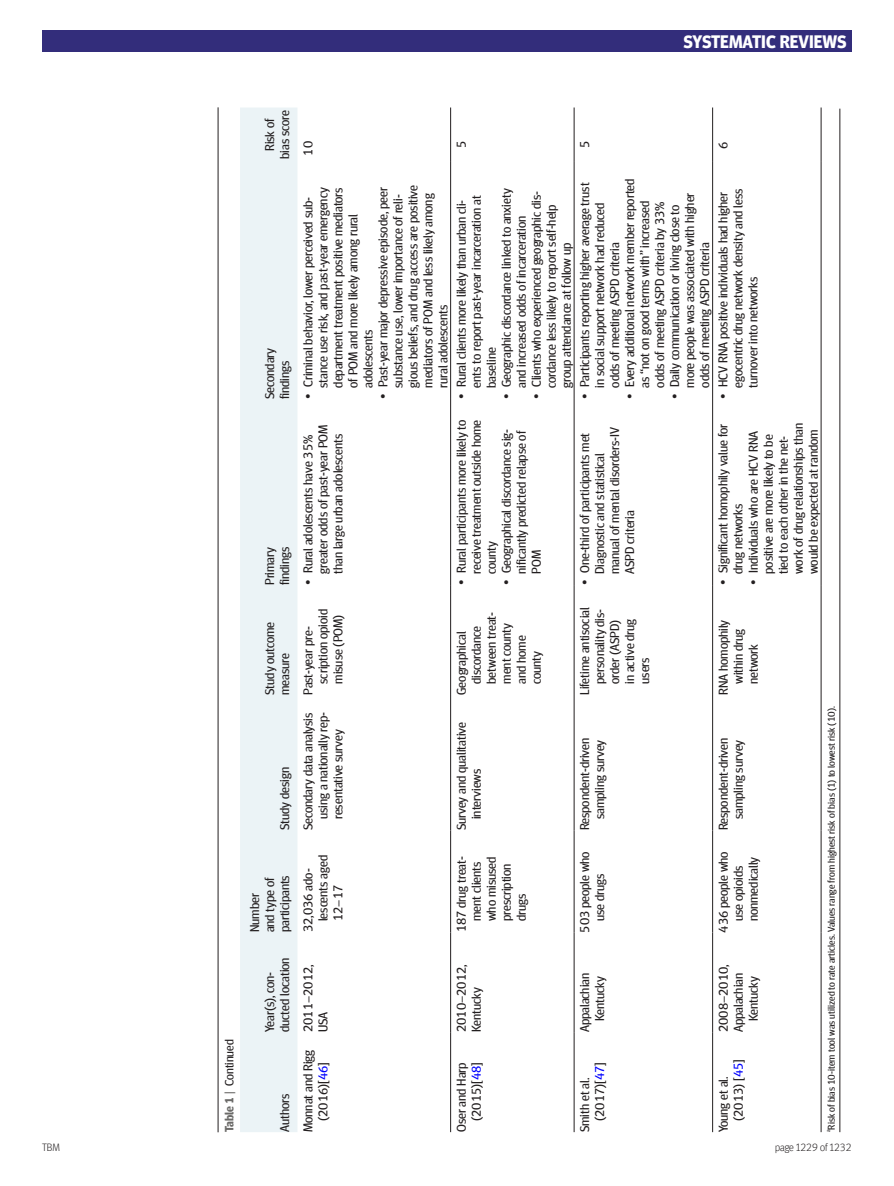
<style>
.page{position:relative;width:894px;height:1186px;background:#fff}
.page>*{position:absolute;margin:0;border:0;box-sizing:border-box;transform-origin:0 0}
.t1{font:700 18px "Meta Headline Offc";color:#fff}
.t2{font:12.75px/15px "Meta Headline Offc";color:#231f20}
.t3{font:12px "Meta Headline Offc";color:#231f20}
.t4{font:300 10.5px "Meta Headline Offc";color:#231f20}
.t5{font:9.75px "Meta Headline Offc";color:#231f20}
.t6{font:5.7px "Meta Headline Offc";color:#231f20}
.s1{font-weight:700;color:#6b6a68}
.s2{color:#6b6a68}
.s3{color:#00f}
</style>
<div class="page">
<div style="left:42px;top:30px;width:809px;height:21px;background:#332d7b"></div>
<hr style="left:839px;top:109px;width:1px;height:1023px;background:#231f20">
<div style="left:240px;top:108px;width:57px;height:1024px;background:#ebf3f6"></div>
<hr style="left:450px;top:1032px;width:1px;height:100px;background:#231f20">
<hr style="left:573px;top:1032px;width:1px;height:100px;background:#231f20">
<hr style="left:820px;top:1032px;width:1px;height:100px;background:#231f20">
<hr style="left:712px;top:1032px;width:1px;height:100px;background:#231f20">
<hr style="left:450px;top:932px;width:1px;height:100px;background:#231f20">
<hr style="left:450px;top:830px;width:1px;height:102px;background:#231f20">
<hr style="left:450px;top:695px;width:1px;height:135px;background:#231f20">
<hr style="left:450px;top:585px;width:1px;height:110px;background:#231f20">
<hr style="left:450px;top:399px;width:1px;height:186px;background:#231f20">
<hr style="left:450px;top:162px;width:1px;height:237px;background:#231f20">
<hr style="left:450px;top:108px;width:1px;height:54px;background:#231f20">
<hr style="left:573px;top:932px;width:1px;height:100px;background:#231f20">
<hr style="left:573px;top:830px;width:1px;height:102px;background:#231f20">
<hr style="left:573px;top:695px;width:1px;height:135px;background:#231f20">
<hr style="left:573px;top:585px;width:1px;height:110px;background:#231f20">
<hr style="left:573px;top:399px;width:1px;height:186px;background:#231f20">
<hr style="left:573px;top:162px;width:1px;height:237px;background:#231f20">
<hr style="left:573px;top:108px;width:1px;height:54px;background:#231f20">
<hr style="left:712px;top:932px;width:1px;height:100px;background:#231f20">
<hr style="left:820px;top:932px;width:1px;height:100px;background:#231f20">
<hr style="left:712px;top:830px;width:1px;height:102px;background:#231f20">
<hr style="left:820px;top:830px;width:1px;height:102px;background:#231f20">
<hr style="left:712px;top:695px;width:1px;height:135px;background:#231f20">
<hr style="left:820px;top:695px;width:1px;height:135px;background:#231f20">
<hr style="left:712px;top:585px;width:1px;height:110px;background:#231f20">
<hr style="left:820px;top:585px;width:1px;height:110px;background:#231f20">
<hr style="left:712px;top:399px;width:1px;height:186px;background:#231f20">
<hr style="left:820px;top:399px;width:1px;height:186px;background:#231f20">
<hr style="left:712px;top:162px;width:1px;height:237px;background:#231f20">
<hr style="left:820px;top:162px;width:1px;height:237px;background:#231f20">
<hr style="left:712px;top:108px;width:1px;height:54px;background:#231f20">
<hr style="left:820px;top:108px;width:1px;height:54px;background:#231f20">
<hr style="left:218px;top:107px;width:1px;height:1025px;background:#231f20">
<h1 class="t1" style="left:683px;top:31px;width:164px">SYSTEMATIC REVIEWS</h1>
<p class="t3" style="left:222px;top:1132px;width:94px;rotate:-90deg"><span class="s1">Table 1</span> <span class="s2">|</span> Continued</p>
<p class="t2" style="left:262px;top:159px;width:50px;text-align:center;rotate:-90deg">Risk of bias score</p>
<p class="t2" style="left:262px;top:399px;width:53px;rotate:-90deg">Secondary findings</p>
<p class="t2" style="left:262px;top:585px;width:40px;rotate:-90deg">Primary findings</p>
<p class="t2" style="left:262px;top:695px;width:75px;rotate:-90deg">Study outcome measure</p>
<p class="t2" style="left:277px;top:830px;width:65px;rotate:-90deg">Study design</p>
<p class="t2" style="left:247px;top:932px;width:59px;rotate:-90deg">Number and type of participants</p>
<p class="t2" style="left:262px;top:1032px;width:76px;rotate:-90deg">Year(s), con&shy;ducted location</p>
<p class="t2" style="left:277px;top:1132px;width:40px;rotate:-90deg">Authors</p>
<p class="t2" style="left:300px;top:156px;width:16px;rotate:-90deg">10</p>
<p class="t2" style="left:454px;top:148px;width:9px;rotate:-90deg">5</p>
<p class="t2" style="left:577px;top:148px;width:9px;rotate:-90deg">5</p>
<p class="t2" style="left:715px;top:148px;width:9px;rotate:-90deg">6</p>
<p class="t2" style="left:300px;top:388px;width:202px;text-indent:-11px;rotate:-90deg">• Criminal behavior, lower perceived sub&shy;stance use risk, and past-year emergency department treatment positive mediators of POM and more likely among rural adolescents</p>
<p class="t2" style="left:375px;top:388px;width:204px;text-indent:-11px;rotate:-90deg">• Past-year major depressive episode, peer substance use, lower importance of reli&shy;gious beliefs, and drug access are positive mediators of POM and less likely among rural adolescents</p>
<p class="t2" style="left:300px;top:574px;width:151px;text-indent:-11px;rotate:-90deg">• Rural adolescents have 35% greater odds of past-year POM than large urban adolescents</p>
<p class="t2" style="left:577px;top:388px;width:207px;text-indent:-11px;rotate:-90deg">• Participants reporting higher average trust in social support network had reduced odds of meeting ASPD criteria</p>
<p class="t2" style="left:622px;top:388px;width:211px;text-indent:-11px;rotate:-90deg">• Every additional network member reported as “not on good terms with” increased odds of meeting ASPD criteria by 33%</p>
<p class="t2" style="left:454px;top:388px;width:194px;text-indent:-11px;rotate:-90deg">• Rural clients more likely than urban cli&shy;ents to report past-year incarceration at baseline</p>
<p class="t2" style="left:499px;top:388px;width:201px;text-indent:-11px;rotate:-90deg">• Geographic discordance linked to anxiety and increased odds of incarceration</p>
<p class="t2" style="left:529px;top:388px;width:198px;text-indent:-11px;rotate:-90deg">• Clients who experienced geographic dis&shy;cordance less likely to report self-help group attendance at follow up</p>
<p class="t2" style="left:715px;top:388px;width:201px;text-indent:-11px;rotate:-90deg">• HCV RNA positive individuals had higher egocentric drug network density and less turnover into networks</p>
<p class="t2" style="left:667px;top:388px;width:197px;text-indent:-11px;rotate:-90deg">• Daily communication or living close to more people was associated with higher odds of meeting ASPD criteria</p>
<p class="t2" style="left:454px;top:574px;width:156px;text-align:justify;text-indent:-11px;rotate:-90deg">• Rural participants more likely to receive treatment outside home county</p>
<p class="t2" style="left:499px;top:574px;width:146px;text-align:justify;text-indent:-11px;rotate:-90deg">• Geographical discordance sig&shy;nificantly predicted relapse of POM</p>
<p class="t2" style="left:577px;top:574px;width:148px;text-indent:-11px;rotate:-90deg">• One-third of participants met<br>Diagnostic and statistical manual of mental disorders-IV<br>ASPD criteria</p>
<p class="t2" style="left:715px;top:574px;width:151px;text-indent:-11px;rotate:-90deg">• Significant homophily value for drug networks</p>
<p class="t2" style="left:745px;top:574px;width:153px;text-indent:-11px;rotate:-90deg">• Individuals who are HCV RNA positive are more likely to be tied to each other in the net&shy;work of drug relationships than would be expected at random</p>
<p class="t2" style="left:301px;top:684px;width:76px;text-indent:-11px;rotate:-90deg">Past-year pre&shy;scription opioid misuse (POM)</p>
<p class="t2" style="left:301px;top:819px;width:109px;text-align:justify;text-indent:-11px;rotate:-90deg">Secondary data analysis using a nationally rep&shy;resentative survey</p>
<p class="t2" style="left:301px;top:921px;width:68px;text-indent:-11px;rotate:-90deg">32,036 ado&shy;lescents aged<br>12–17</p>
<p class="t2" style="left:301px;top:1032px;width:69px;rotate:-90deg">2011–2012,<br>USA</p>
<p class="t2" style="left:301px;top:1132px;width:84px;text-align:center;rotate:-90deg">Monnat and Rigg (2016)[<span class="s3">46</span>]</p>
<p class="t2" style="left:454px;top:684px;width:73px;text-indent:-11px;rotate:-90deg">Geographical discordance between treat&shy;ment county and home county</p>
<p class="t2" style="left:454px;top:819px;width:98px;text-indent:-11px;rotate:-90deg">Survey and qualitative interviews</p>
<p class="t2" style="left:454px;top:921px;width:67px;text-indent:-11px;rotate:-90deg">187 drug treat&shy;ment clients who misused prescription drugs</p>
<p class="t2" style="left:454px;top:1032px;width:69px;rotate:-90deg">2010–2012,<br>Kentucky</p>
<p class="t2" style="left:454px;top:1132px;width:72px;text-align:right;rotate:-90deg">Oser and Harp (2015)[<span class="s3">48</span>]</p>
<p class="t2" style="left:577px;top:684px;width:78px;text-indent:-11px;rotate:-90deg">Lifetime antisocial personality dis&shy;order (ASPD)<br>in active drug users</p>
<p class="t2" style="left:577px;top:830px;width:94px;text-align:right;rotate:-90deg">Respondent-driven sampling survey</p>
<p class="t2" style="left:577px;top:921px;width:71px;text-indent:-11px;rotate:-90deg">503 people who use drugs</p>
<p class="t2" style="left:577px;top:1032px;width:61px;text-align:right;rotate:-90deg">Appalachian<br>Kentucky</p>
<p class="t2" style="left:577px;top:1121px;width:60px;text-indent:-11px;rotate:-90deg">Smith et al. (2017)[<span class="s3">47</span>]</p>
<p class="t2" style="left:715px;top:684px;width:65px;text-indent:-11px;rotate:-90deg">RNA homophily within drug network</p>
<p class="t2" style="left:715px;top:830px;width:94px;text-align:right;rotate:-90deg">Respondent-driven sampling survey</p>
<p class="t2" style="left:715px;top:932px;width:83px;text-align:center;rotate:-90deg">436 people who use opioids nonmedically</p>
<p class="t2" style="left:715px;top:1032px;width:69px;rotate:-90deg">2008–2010,</p>
<p class="t2" style="left:730px;top:1032px;width:61px;rotate:-90deg">Appalachian</p>
<p class="t2" style="left:745px;top:1021px;width:46px;rotate:-90deg">Kentucky</p>
<p class="t2" style="left:715px;top:1121px;width:63px;text-indent:-11px;rotate:-90deg">Young et al. (2013) [<span class="s3">45</span>]</p>
<p class="t5" style="left:825px;top:1129px;width:425px;rotate:-90deg">Risk of bias 10-item tool was utilized to rate articles. Values range from highest risk of bias (1) to lowest risk (10).</p>
<p class="t6" style="left:824px;top:1132px;width:4px;rotate:-90deg">a</p>
<p class="t4" style="left:42px;top:1141px;width:19px">TBM</p>
<p class="t4" style="left:775px;top:1141px;width:78px">page 1229 of 1232</p>
</div>
